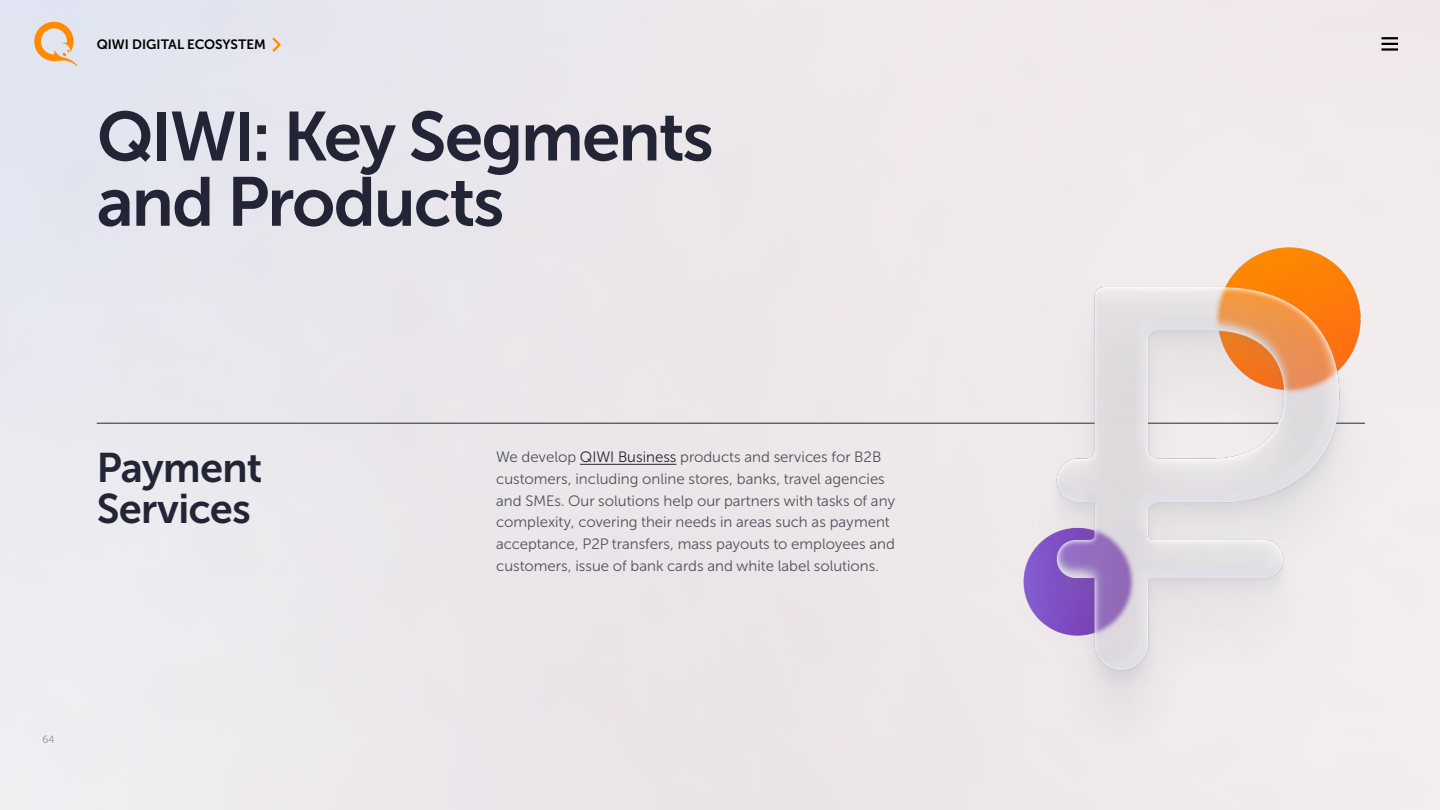
<style>
.page{position:relative;width:1440px;height:810px;background:#fff}
.page>*{position:absolute;margin:0;border:0;box-sizing:border-box;transform-origin:0 0}
.t1{font:69px/65.2px "Museo Sans Cyrl 700";letter-spacing:-.03em;color:#232536}
.t2{font:41.25px/41.2px "Museo Sans Cyrl 700";letter-spacing:-.02em;color:#232536}
.t3{font:15px/21.8px "Museo Sans Cyrl 300";color:#4f515e}
.t4{font:13.5px "Museo Sans Cyrl 700";color:#000}
.t5{font:10.5px "Museo Sans Cyrl 300";color:#91929b}
.s1{color:#232536}
</style>
<div class="page">
<svg style="left:34px;top:22px;width:43px;height:44px;background:#ebc59d"></svg>
<svg style="left:1382px;top:37px;width:16px;height:8px"></svg>
<hr style="left:1382px;top:48px;width:16px;height:3px;background:#000">
<svg style="left:270px;top:36px;width:13px;height:18px"></svg>
<hr style="left:97px;top:423px;width:1268px;height:1px;background:#232536">
<hr style="left:580px;top:464px;width:96px;height:1px;background:#232536">
<img style="left:1004px;top:248px;width:386px;height:522px">
<p class="t4" style="left:97px;top:37px;width:170px">QIWI DIGITAL ECOSYSTEM</p>
<h1 class="t1" style="left:97px;top:104px;width:619px">QIWI: Key Segments and Products</h1>
<h2 class="t2" style="left:97px;top:447px;width:167px">Payment<br>Services</h2>
<p class="t5" style="left:42px;top:733px;width:13px">64</p>
<p class="t3" style="left:496px;top:446px;width:401px">We develop <span class="s1">QIWI Business</span> products and services for B2B customers, including online stores, banks, travel agencies and SMEs. Our solutions help our partners with tasks of any complexity, covering their needs in areas such as payment acceptance, P2P transfers, mass payouts to employees and customers, issue of bank cards and white label solutions.</p>
</div>
